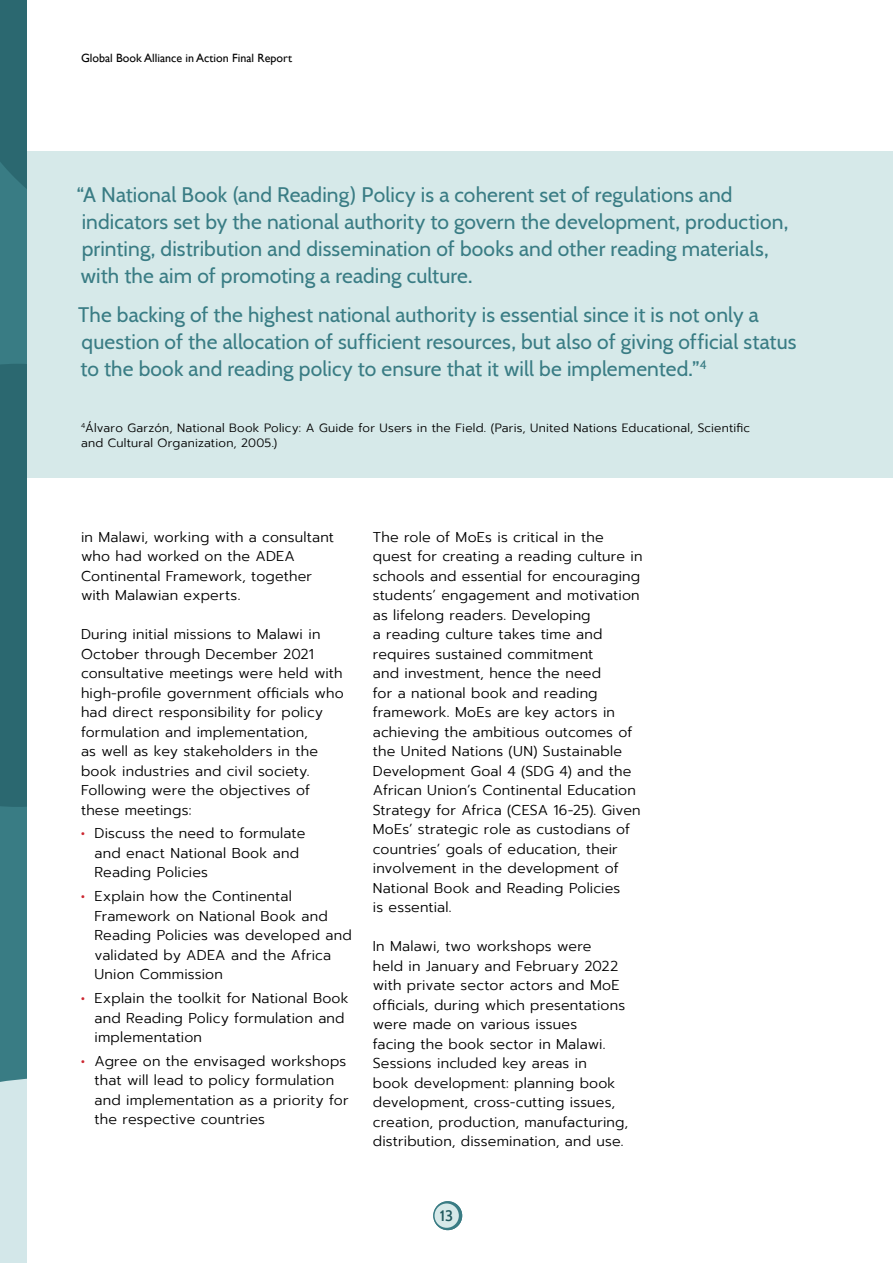
<style>
.page{position:relative;width:893px;height:1263px;background:#fff}
.page>*{position:absolute;margin:0;border:0;box-sizing:border-box;transform-origin:0 0}
.quote{font:21px/27px "Cabin";letter-spacing:.005em;color:#397c84}
.t1{font:600 14.85px "Cabin";color:#21595e}
.t2{font:300 14.25px/19.5px "Prompt";letter-spacing:.01em;color:#000}
.t3{font:300 12px/15px "Prompt";letter-spacing:.02em;color:#000}
.t4{font:12px "Gill Sans";color:#000}
.s1{font-weight:600;color:#cc2731}
</style>
<div class="page">
<svg style="left:433px;top:1201px;width:29px;height:29px"></svg>
<div style="left:435px;top:1203px;width:24px;height:25px;background:#d6e9e9;border-radius:50%"></div>
<svg style="left:0;top:0;width:27px;height:1263px;background:#488188"></svg>
<div style="left:27px;top:152px;width:866px;height:326px;background:#d6e9e9"></div>
<p class="t4" style="left:81px;top:51px;width:213px">Global Book Alliance in Action Final Report</p>
<p class="quote" style="left:76px;top:179px;width:714px">“A National Book (and Reading) Policy is a coherent set of regulations and indicators set by the national authority to govern the development, production, printing, distribution and dissemination of books and other reading materials, with the aim of promoting a reading culture.</p>
<p class="quote" style="left:78px;top:299px;width:720px">The backing of the highest national authority is essential since it is not only a question of the allocation of sufficient resources, but also of giving official status to the book and reading policy to ensure that it will be implemented.”<sup>4</sup></p>
<p class="t3" style="left:81px;top:420px;width:671px"><sup>4</sup>Álvaro Garzón, National Book Policy: A Guide for Users in the Field. (Paris, United Nations Educational, Scientific and Cultural Organization, 2005.)</p>
<p class="t2" style="left:81px;top:527px;width:255px">in Malawi, working with a consultant who had worked on the ADEA<br>Continental Framework, together with Malawian experts.</p>
<p class="t2" style="left:81px;top:624px;width:264px">During initial missions to Malawi in October through December 2021 consultative meetings were held with high-profile government officials who had direct responsibility for policy formulation and implementation,<br>as well as key stakeholders in the book industries and civil society.<br>Following were the objectives of these meetings:</p>
<p class="t2" style="left:94px;top:824px;width:212px;text-indent:-14px"><span class="s1">•</span> Discuss the need to formulate and enact National Book and<br>Reading Policies</p>
<p class="t2" style="left:94px;top:886px;width:259px;text-indent:-14px"><span class="s1">•</span> Explain how the Continental<br>Framework on National Book and<br>Reading Policies was developed and validated by ADEA and the Africa<br>Union Commission</p>
<p class="t2" style="left:94px;top:988px;width:256px;text-indent:-14px"><span class="s1">•</span> Explain the toolkit for National Book and Reading Policy formulation and implementation</p>
<p class="t2" style="left:94px;top:1051px;width:256px;text-indent:-14px"><span class="s1">•</span> Agree on the envisaged workshops that will lead to policy formulation and implementation as a priority for the respective countries</p>
<p class="t2" style="left:373px;top:527px;width:271px">The role of MoEs is critical in the quest for creating a reading culture in schools and essential for encouraging students’ engagement and motivation as lifelong readers. Developing<br>a reading culture takes time and requires sustained commitment<br>and investment, hence the need<br>for a national book and reading framework. MoEs are key actors in achieving the ambitious outcomes of the United Nations (UN) Sustainable Development Goal 4 (SDG 4) and the African Union’s Continental Education Strategy for Africa (CESA 16-25). Given MoEs’ strategic role as custodians of countries’ goals of education, their involvement in the development of National Book and Reading Policies<br>is essential.</p>
<p class="t2" style="left:373px;top:936px;width:257px">In Malawi, two workshops were<br>held in January and February 2022 with private sector actors and MoE officials, during which presentations were made on various issues<br>facing the book sector in Malawi.<br>Sessions included key areas in<br>book development: planning book development, cross-cutting issues, creation, production, manufacturing, distribution, dissemination, and use.</p>
<p class="t1" style="left:440px;top:1203px;width:15px">13</p>
</div>
